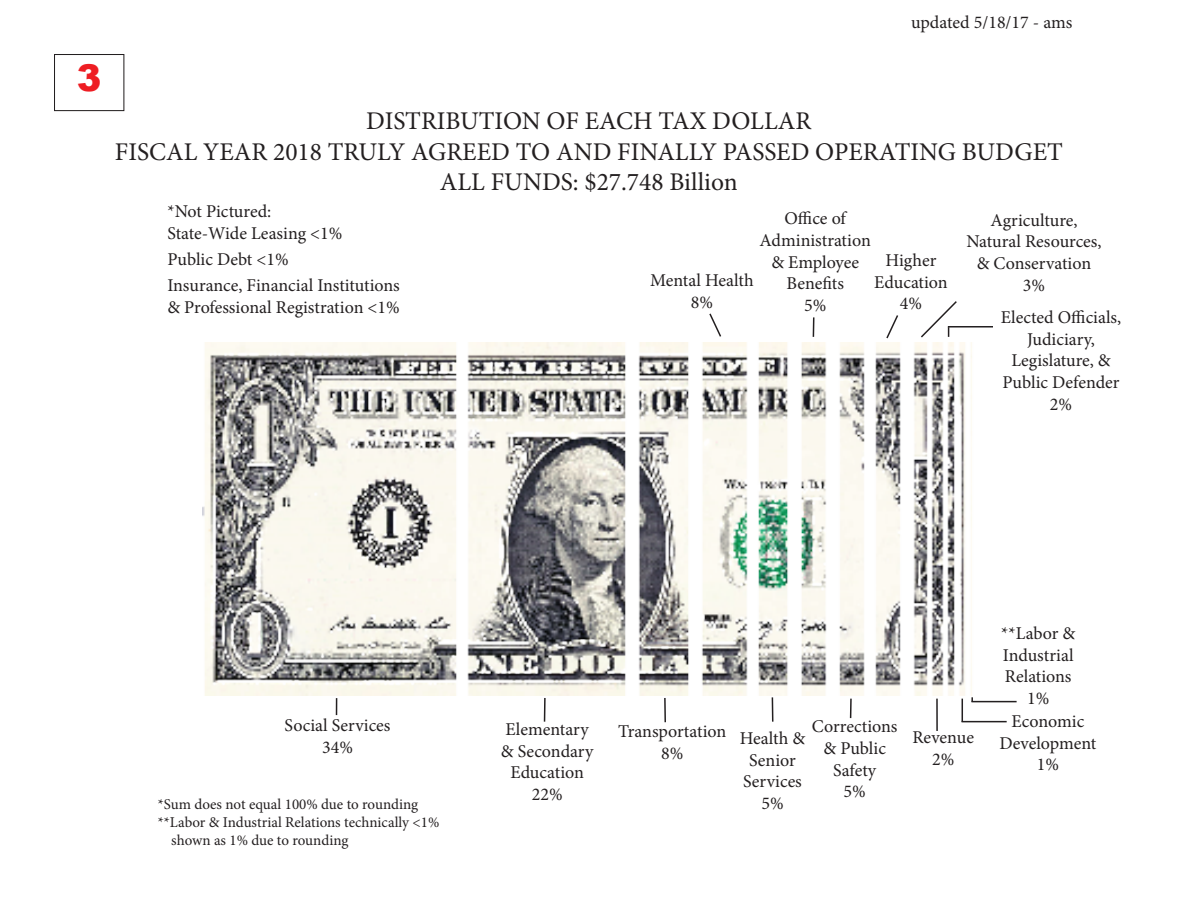
<style>
.page{position:relative;width:1188px;height:918px;background:#fff}
.page>*{position:absolute;margin:0;border:0;box-sizing:border-box;transform-origin:0 0}
.t1{font:900 36.9px "Arial";color:#ee1d23}
.t2{font:25.5px/30.6px "Minion Pro";color:#231f20;text-align:center}
.t3{font:18px/21.6px "Minion Pro";color:#231f20;text-align:center}
.t4{font:15px "Minion Pro";color:#231f20}
</style>
<div class="page">
<div style="left:54px;top:54px;width:70px;height:57px;border:1px solid #231f20"></div>
<svg style="left:886px;top:315px;width:13px;height:24px"></svg>
<hr style="left:813px;top:317px;width:2px;height:20px;background:#231f20">
<hr style="left:664px;top:698px;width:2px;height:24px;background:#231f20">
<hr style="left:544px;top:698px;width:2px;height:24px;background:#231f20">
<svg style="left:336px;top:698px;width:1px;height:17px"></svg>
<img style="left:203px;top:342px;width:769px;height:354px">
<svg style="left:772px;top:697px;width:1px;height:25px"></svg>
<svg style="left:850px;top:699px;width:2px;height:19px"></svg>
<hr style="left:936px;top:699px;width:2px;height:32px;background:#231f20">
<svg style="left:921px;top:301px;width:36px;height:37px"></svg>
<hr style="left:948px;top:326px;width:45px;height:2px;background:#231f20">
<svg style="left:962px;top:699px;width:1px;height:22px"></svg>
<hr style="left:962px;top:721px;width:45px;height:1px;background:#231f20">
<hr style="left:971px;top:701px;width:46px;height:1px;background:#231f20">
<svg style="left:709px;top:313px;width:12px;height:24px"></svg>
<h1 class="t1" style="left:77px;top:51px;width:26px">3</h1>
<p class="t3" style="left:911px;top:12px;width:163px">updated 5/18/17 - ams</p>
<h2 class="t2" style="left:115px;top:106px;width:949px">DISTRIBUTION OF EACH TAX DOLLAR<br>FISCAL YEAR 2018 TRULY AGREED TO AND FINALLY PASSED OPERATING BUDGET<br>ALL FUNDS: $27.748 Billion</h2>
<p class="t3" style="left:167px;top:201px;width:177px;text-align:left">*Not Pictured:<br>State-Wide Leasing &lt;1%</p>
<p class="t3" style="left:167px;top:246px;width:234px;line-height:26.1px;text-align:left">Public Debt &lt;1%<br>Insurance, Financial Institutions</p>
<p class="t3" style="left:167px;top:296px;width:234px">&amp; Professional Registration &lt;1%</p>
<p class="t3" style="left:760px;top:208px;width:113px">Office of<br>Administration &amp; Employee<br>Benefits<br>5%</p>
<p class="t3" style="left:874px;top:250px;width:75px">Higher<br>Education<br>4%</p>
<p class="t3" style="left:650px;top:270px;width:105px">Mental Health<br>8%</p>
<p class="t3" style="left:966px;top:209px;width:137px">Agriculture,<br>Natural Resources, &amp; Conservation<br>3%</p>
<p class="t3" style="left:1001px;top:307px;width:122px">Elected Officials,<br>Judiciary,<br>Legislature, &amp;<br>Public Defender<br>2%</p>
<p class="t3" style="left:285px;top:715px;width:107px">Social Services<br>34%</p>
<p class="t3" style="left:501px;top:719px;width:94px">Elementary &amp; Secondary<br>Education<br>22%</p>
<p class="t3" style="left:618px;top:721px;width:110px">Transportation<br>8%</p>
<p class="t4" style="left:158px;top:794px;width:262px">*Sum does not equal 100% due to rounding</p>
<p class="t4" style="left:158px;top:812px;width:283px">**Labor &amp; Industrial Relations technically &lt;1%</p>
<p class="t4" style="left:171px;top:830px;width:179px">shown as 1% due to rounding</p>
<p class="t3" style="left:812px;top:716px;width:87px">Corrections &amp; Public<br>Safety<br>5%</p>
<p class="t3" style="left:740px;top:728px;width:67px">Health &amp;<br>Senior<br>Services<br>5%</p>
<p class="t3" style="left:912px;top:727px;width:63px">Revenue<br>2%</p>
<p class="t3" style="left:1001px;top:623px;width:76px">**Labor &amp;<br>Industrial<br>Relations<br>1%</p>
<p class="t3" style="left:1000px;top:711px;width:98px">Economic<br>Development<br>1%</p>
</div>
